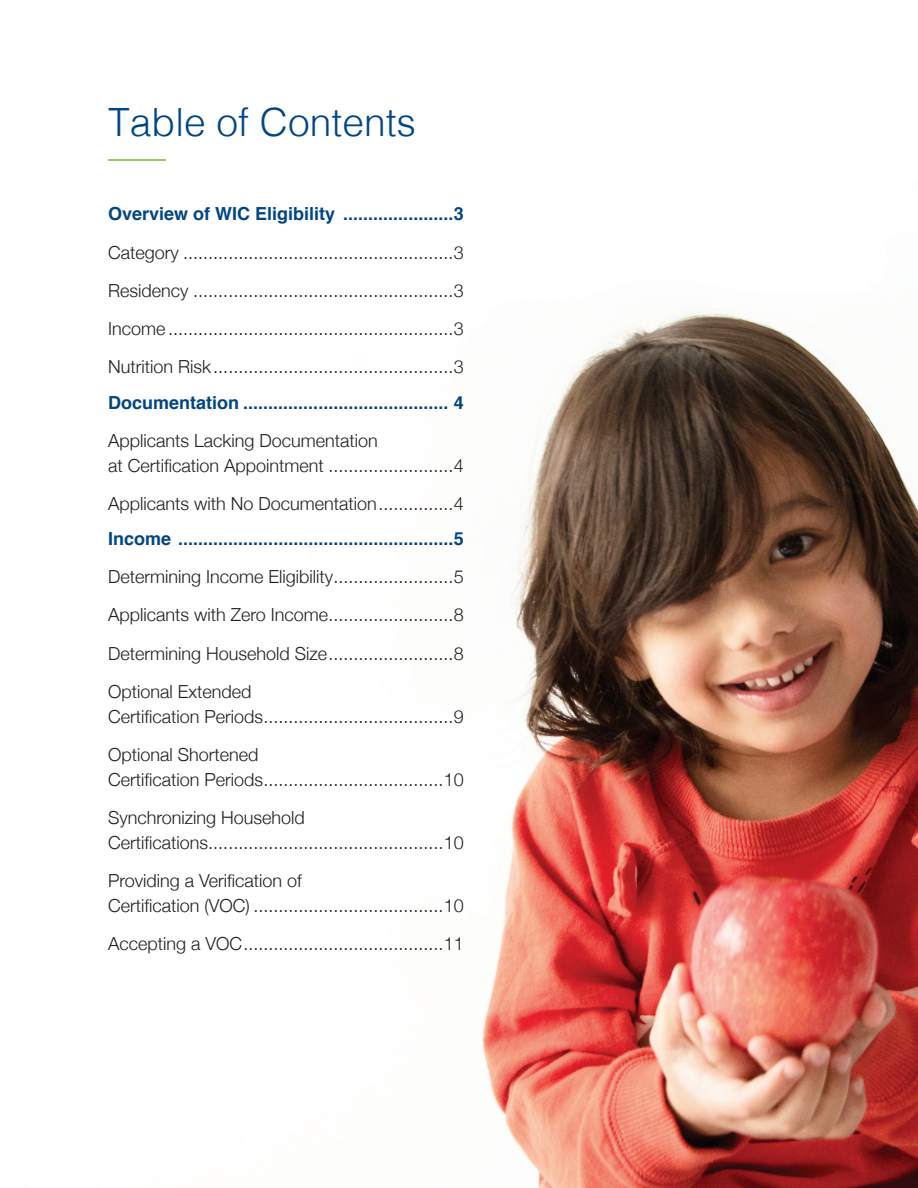
<style>
.page{position:relative;width:918px;height:1188px;background:#fff}
.page>*{position:absolute;margin:0;border:0;box-sizing:border-box;transform-origin:0 0}
.t1{font:300 39px "Helvetica";color:#004684}
.t2{font:300 18px/24.8px "Helvetica Neue";color:#231f20}
.t3{font:700 18px "Helvetica";color:#004684}
</style>
<div class="page">
<img style="left:482px;top:312px;width:436px;height:876px">
<hr style="left:108px;top:159px;width:58px;height:2px;background:#90c95d">
<h2 class="t1" style="left:108px;top:89px;width:309px">Table of Contents</h2>
<p class="t3" style="left:108px;top:200px;width:357px">Overview of WIC Eligibility ......................3</p>
<p class="t2" style="left:108px;top:239px;width:357px">Category ......................................................3</p>
<p class="t2" style="left:108px;top:277px;width:357px">Residency ....................................................3</p>
<p class="t2" style="left:108px;top:315px;width:357px">Income .........................................................3</p>
<p class="t2" style="left:108px;top:353px;width:357px">Nutrition Risk ................................................3</p>
<p class="t3" style="left:108px;top:388px;width:357px">Documentation ......................................... 4</p>
<p class="t2" style="left:108px;top:427px;width:357px">Applicants Lacking Documentation<br>at Certification Appointment .........................4</p>
<p class="t2" style="left:108px;top:490px;width:357px">Applicants with No Documentation ...............4</p>
<p class="t3" style="left:108px;top:524px;width:357px">Income .......................................................5</p>
<p class="t2" style="left:108px;top:563px;width:357px">Determining Income Eligibility ........................5</p>
<p class="t2" style="left:108px;top:601px;width:357px">Applicants with Zero Income.........................8</p>
<p class="t2" style="left:108px;top:640px;width:357px">Determining Household Size .........................8</p>
<p class="t2" style="left:108px;top:678px;width:357px">Optional Extended<br>Certification Periods......................................9</p>
<p class="t2" style="left:108px;top:741px;width:357px">Optional Shortened<br>Certification Periods....................................10</p>
<p class="t2" style="left:108px;top:804px;width:357px">Synchronizing Household<br>Certifications ...............................................10</p>
<p class="t2" style="left:108px;top:867px;width:357px">Providing a Verification of<br>Certification (VOC) ......................................10</p>
<p class="t2" style="left:108px;top:930px;width:357px">Accepting a VOC ........................................11</p>
</div>
